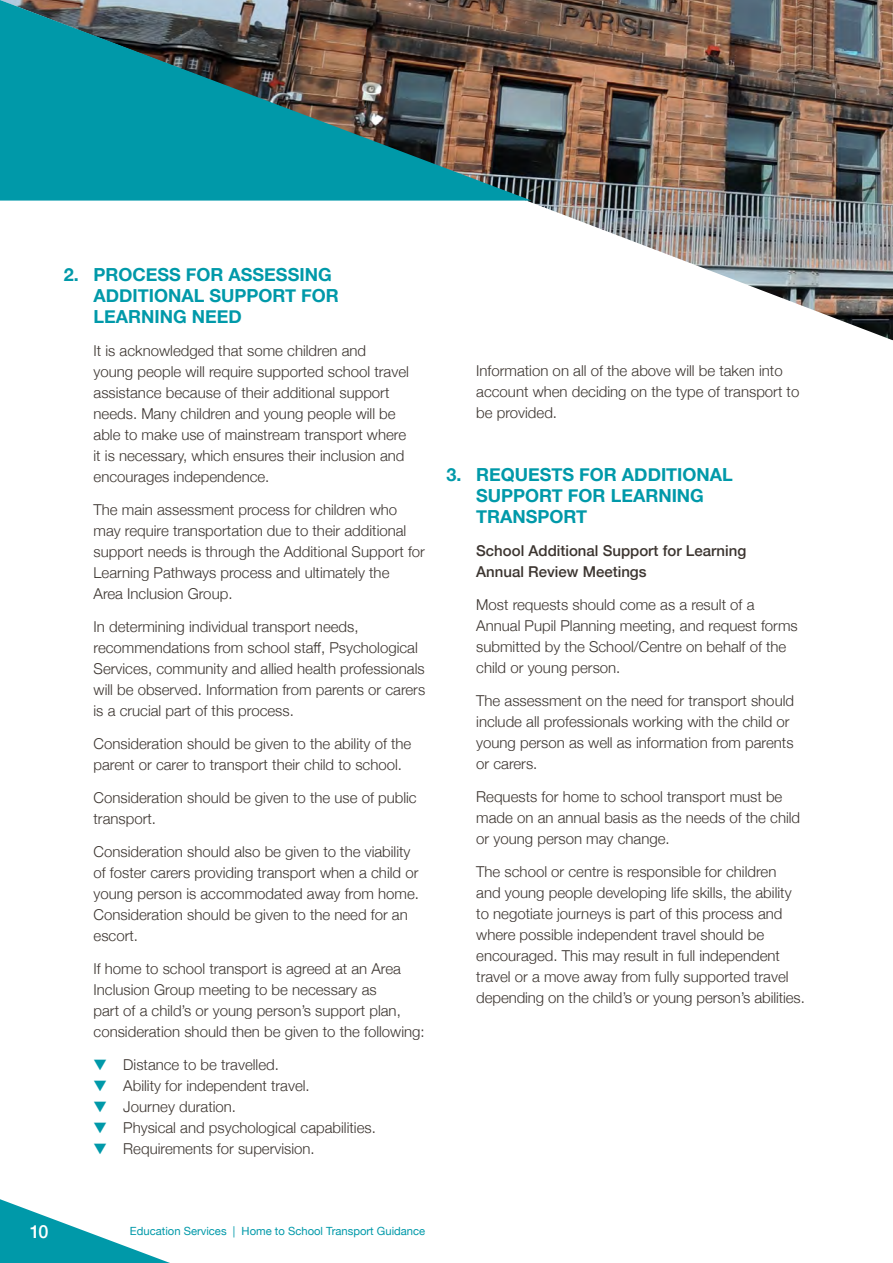
<style>
.page{position:relative;width:893px;height:1263px;background:#fff}
.page>*{position:absolute;margin:0;border:0;box-sizing:border-box;transform-origin:0 0}
.Body_Text_Indent_1{font:700 18px/21px "Helvetica Neue";color:#0099a9}
.Body_Text{font:500 18px "Helvetica Neue";color:#fff}
.Body_Text_Indent_1-2{font:300 15px/21px "Helvetica Neue";color:#3c3530}
.Body_Text_Indent_2{font:300 15px "Helvetica Neue";color:#3c3530}
.Body_Text_Indent_1-3{font:500 15px/21px "Helvetica Neue";color:#3c3530}
.Body_Text-2{font:11.25px "Helvetica Neue";color:#0099a9}
.s1{color:#0099a9}
</style>
<div class="page">
<svg style="left:0;top:1199px;width:170px;height:64px"></svg>
<img style="left:528px;top:0;width:365px;height:340px">
<img style="left:0;top:0;width:531px;height:201px">
<p class="Body_Text_Indent_1" style="left:94px;top:265px;width:247px;text-indent:-30px">2. PROCESS FOR ASSESSING<br>ADDITIONAL SUPPORT FOR<br>LEARNING NEED</p>
<p class="Body_Text_Indent_1-2" style="left:94px;top:339px;width:317px">It is acknowledged that some children and young people will require supported school travel assistance because of their additional support needs. Many children and young people will be able to make use of mainstream transport where it is necessary, which ensures their inclusion and encourages independence.</p>
<p class="Body_Text_Indent_1-2" style="left:94px;top:498px;width:333px">The main assessment process for children who may require transportation due to their additional support needs is through the Additional Support for Learning Pathways process and ultimately the<br>Area Inclusion Group.</p>
<p class="Body_Text_Indent_1-2" style="left:94px;top:615px;width:333px">In determining individual transport needs, recommendations from school staff, Psychological Services, community and allied health professionals will be observed. Information from parents or carers is a crucial part of this process.</p>
<p class="Body_Text_Indent_1-2" style="left:94px;top:732px;width:319px">Consideration should be given to the ability of the parent or carer to transport their child to school.</p>
<p class="Body_Text_Indent_1-2" style="left:94px;top:786px;width:325px">Consideration should be given to the use of public transport.</p>
<p class="Body_Text_Indent_1-2" style="left:94px;top:840px;width:327px">Consideration should also be given to the viability of foster carers providing transport when a child or young person is accommodated away from home.</p>
<p class="Body_Text_Indent_1-2" style="left:94px;top:903px;width:316px">Consideration should be given to the need for an escort.</p>
<p class="Body_Text_Indent_1-2" style="left:94px;top:957px;width:333px">If home to school transport is agreed at an Area Inclusion Group meeting to be necessary as<br>part of a child’s or young person’s support plan, consideration should then be given to the following:</p>
<p class="Body_Text_Indent_2" style="left:94px;top:1053px;width:187px"><span class="s1">▼</span> Distance to be travelled.</p>
<p class="Body_Text_Indent_2" style="left:94px;top:1074px;width:218px"><span class="s1">▼</span> Ability for independent travel.</p>
<p class="Body_Text_Indent_2" style="left:94px;top:1095px;width:144px"><span class="s1">▼</span> Journey duration.</p>
<p class="Body_Text_Indent_2" style="left:94px;top:1116px;width:284px"><span class="s1">▼</span> Physical and psychological capabilities.</p>
<p class="Body_Text_Indent_2" style="left:94px;top:1137px;width:223px"><span class="s1">▼</span> Requirements for supervision.</p>
<p class="Body_Text_Indent_1-2" style="left:476px;top:359px;width:325px">Information on all of the above will be taken into account when deciding on the type of transport to be provided.</p>
<p class="Body_Text_Indent_1" style="left:476px;top:464px;width:258px;text-indent:-30px">3. REQUESTS FOR ADDITIONAL<br>SUPPORT FOR LEARNING<br>TRANSPORT</p>
<p class="Body_Text_Indent_1-3" style="left:476px;top:539px;width:272px">School Additional Support for Learning<br>Annual Review Meetings</p>
<p class="Body_Text_Indent_1-2" style="left:476px;top:593px;width:323px">Most requests should come as a result of a Annual Pupil Planning meeting, and request forms submitted by the School/Centre on behalf of the child or young person.</p>
<p class="Body_Text_Indent_1-2" style="left:476px;top:689px;width:319px">The assessment on the need for transport should include all professionals working with the child or young person as well as information from parents or carers.</p>
<p class="Body_Text_Indent_1-2" style="left:476px;top:785px;width:325px">Requests for home to school transport must be made on an annual basis as the needs of the child or young person may change.</p>
<p class="Body_Text_Indent_1-2" style="left:476px;top:860px;width:330px">The school or centre is responsible for children<br>and young people developing life skills, the ability to negotiate journeys is part of this process and where possible independent travel should be encouraged. This may result in full independent travel or a move away from fully supported travel depending on the child’s or young person’s abilities.</p>
<p class="Body_Text" style="left:30px;top:1217px;width:20px">10</p>
<p class="Body_Text-2" style="left:130px;top:1223px;width:297px">Education Services | Home to School Transport Guidance</p>
</div>
